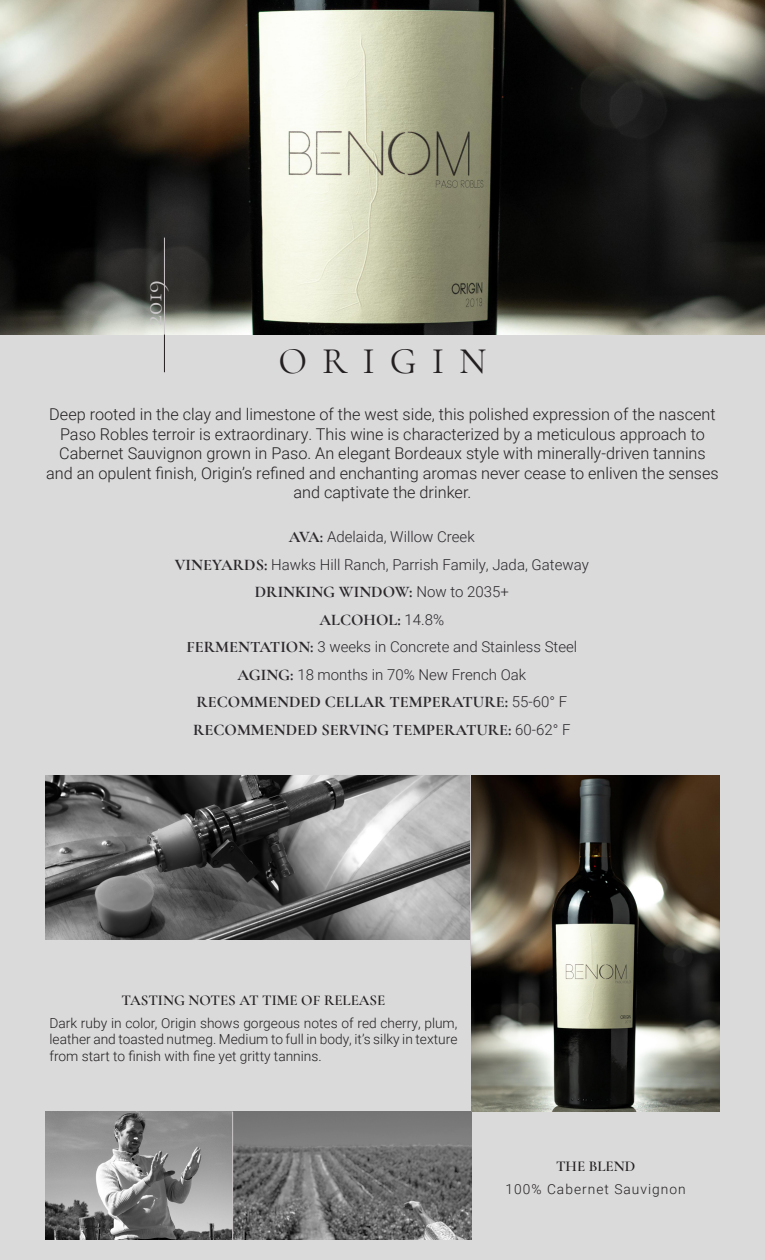
<style>
.page{position:relative;width:765px;height:1260px;background:#dadadb}
.page>*{position:absolute;margin:0;border:0;box-sizing:border-box;transform-origin:0 0}
.t1{font:37.5px "Cormorant Garamond";letter-spacing:.4em;color:#231f20}
.t2{font:27.5px "Cormorant Garamond";color:#cbc7c9}
.t3{font:300 16.25px/19.5px "Roboto";color:#231f20;text-align:center}
.t4{font:700 16.25px/27.5px "Cormorant Garamond";color:#231f20;text-align:center}
.t5{font:300 15px/27.5px "Roboto";color:#231f20;text-align:center}
.t6{font:600 15px "Cormorant Garamond";color:#231f20}
.t7{font:300 13.75px/16.5px "Roboto";color:#231f20;text-align:justify}
.t8{font:300 13.75px "Roboto";letter-spacing:.075em;color:#231f20}
.s1{font-family:"Cormorant Garamond";font-weight:700;font-size:16.25px}
.s2{font-family:"Roboto";font-weight:300;font-size:15px}
</style>
<div class="page">
<img style="left:45px;top:775px;width:425px;height:165px">
<img style="left:45px;top:1112px;width:426px;height:128px">
<hr style="left:470px;top:775px;width:1px;height:191px;background:#cbc7c9">
<hr style="left:232px;top:1112px;width:1px;height:128px;background:#cbc7c9">
<img style="left:0;top:0;width:765px;height:335px">
<img style="left:471px;top:775px;width:249px;height:337px">
<hr style="left:164px;top:238px;width:1px;height:97px;background:#cbc7c9">
<hr style="left:164px;top:335px;width:1px;height:37px;background:#231f20">
<h2 class="t2" style="left:144px;top:326px;width:48px;rotate:-90deg">2019</h2>
<h1 class="t1" style="left:279px;top:349px;width:209px">ORIGIN</h1>
<p class="t3" style="left:46px;top:406px;width:674px">Deep rooted in the clay and limestone of the west side, this polished expression of the nascent Paso Robles terroir is extraordinary. This wine is characterized by a meticulous approach to Cabernet Sauvignon grown in Paso. An elegant Bordeaux style with minerally-driven tannins and an opulent 昀椀nish, Origin’s re昀椀ned and enchanting aromas never cease to enliven the senses and captivate the drinker.</p>
<p class="t5" style="left:175px;top:524px;width:416px"><span class="s1">AVA:</span> Adelaida, Willow Creek<br><span class="s1">VINEYARDS:</span> Hawks Hill Ranch, Parrish Family, Jada, Gateway</p>
<p class="t4" style="left:255px;top:578px;width:255px">DRINKING WINDOW: <span class="s2">Now to 2035+<br></span>ALCOHOL: <span class="s2">14.8%</span></p>
<p class="t5" style="left:186px;top:634px;width:392px"><span class="s1">FERMENTATION:</span> 3 weeks in Concrete and Stainless Steel<br><span class="s1">AGING:</span> 18 months in 70% New French Oak</p>
<p class="t4" style="left:193px;top:688px;width:379px;text-align:left">RECOMMENDED CELLAR TEMPERATURE: <span class="s2">55-60° F<br></span>RECOMMENDED SERVING TEMPERATURE: <span class="s2">60-62° F</span></p>
<p class="t6" style="left:122px;top:991px;width:265px">TASTING NOTES AT TIME OF RELEASE</p>
<p class="t7" style="left:49px;top:1016px;width:409px">Dark ruby in color, Origin shows gorgeous notes of red cherry, plum, leather and toasted nutmeg. Medium to full in body, it’s silky in texture from start to 昀椀nish with 昀椀ne yet gritty tannins.</p>
<p class="t6" style="left:556px;top:1157px;width:81px">THE BLEND</p>
<p class="t8" style="left:506px;top:1183px;width:182px">100% Cabernet Sauvignon</p>
</div>
